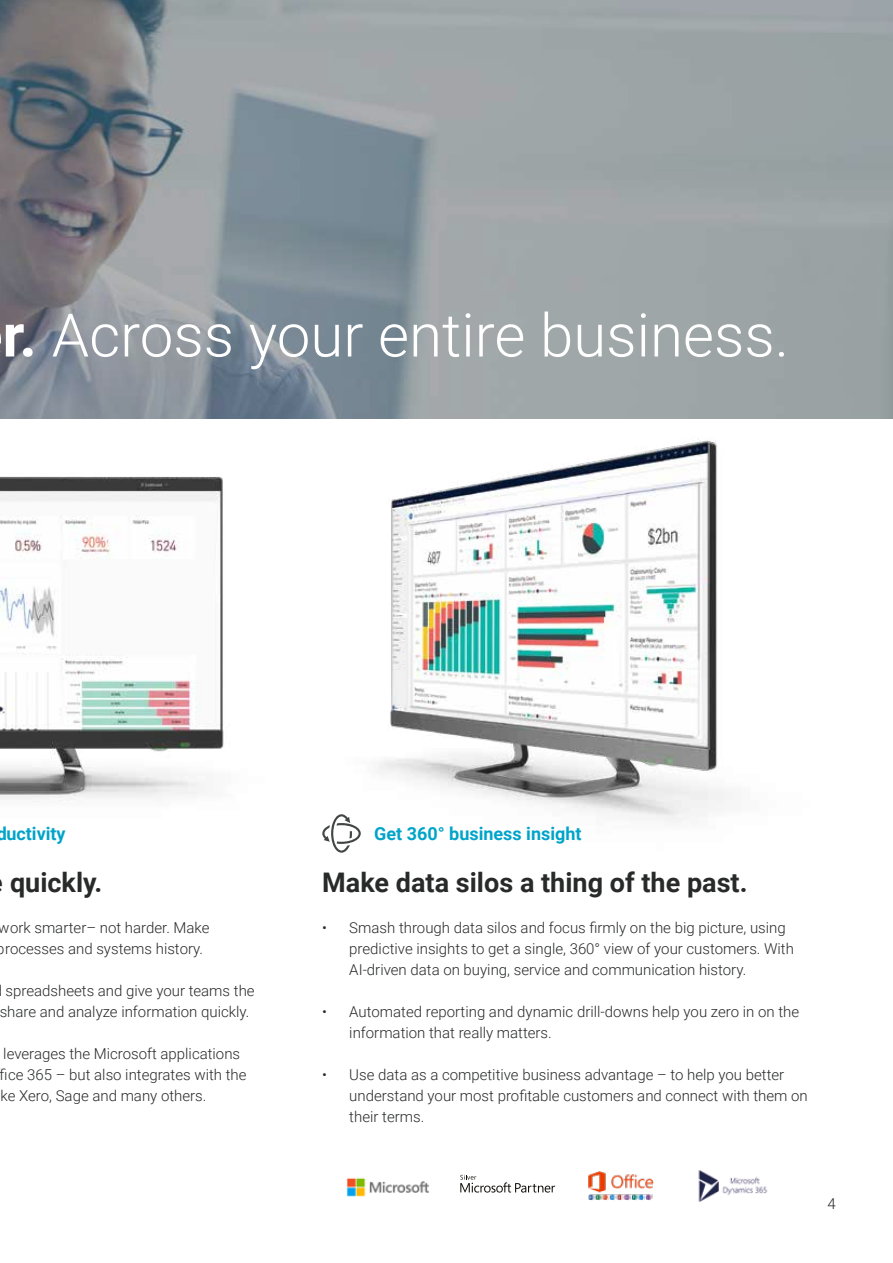
<style>
.page{position:relative;width:893px;height:1263px;background:#fff}
.page>*{position:absolute;margin:0;border:0;box-sizing:border-box;transform-origin:0 0}
.t1{font:300 60px "Roboto";color:#fff}
.t2{font:700 27px "Roboto";color:#282929}
.t3{font:700 18px "Roboto";color:#00a4c9}
.t4{font:300 15px/21px "Roboto";color:#282929}
.s1{font-weight:700}
</style>
<div class="page">
<svg style="left:0;top:0;width:893px;height:419px;background:#92999d"></svg>
<img style="left:0;top:387px;width:241px;height:415px">
<img style="left:241px;top:333px;width:591px;height:489px">
<svg style="left:322px;top:814px;width:39px;height:39px"></svg>
<svg style="left:460px;top:1175px;width:95px;height:17px"></svg>
<img style="left:588px;top:1171px;width:66px;height:29px">
<img style="left:698px;top:1170px;width:70px;height:32px">
<img style="left:346px;top:1177px;width:83px;height:20px">
<h1 class="t1" style="left:3px;top:293px;width:788px"><span class="s1">r.</span> Across your entire business.</h1>
<p class="t3" style="left:-4px;top:821px;width:71px">ductivity</p>
<p class="t3" style="left:374px;top:821px;width:209px">Get 360° business insight</p>
<h2 class="t2" style="left:10px;top:864px;width:94px">quickly.</h2>
<h2 class="t2" style="left:322px;top:864px;width:427px">Make data silos a thing of the past.</h2>
<p class="t4" style="left:-3px;top:917px;width:214px">work smarter– not harder. Make processes and systems history.</p>
<p class="t4" style="left:0;top:980px;width:257px;text-align:center">spreadsheets and give your teams the share and analyze information quickly.</p>
<p class="t4" style="left:3px;top:1043px;width:238px">leverages the Microsoft applications</p>
<p class="t4" style="left:-4px;top:1064px;width:252px">ffice 365 – but also integrates with the</p>
<p class="t4" style="left:1px;top:1085px;width:207px">ke Xero, Sage and many others.</p>
<p class="t4" style="left:349px;top:917px;width:446px;text-indent:-27px">• Smash through data silos and focus firmly on the big picture, using predictive insights to get a single, 360° view of your customers. With<br>AI-driven data on buying, service and communication history.</p>
<p class="t4" style="left:349px;top:1001px;width:451px;text-indent:-27px">• Automated reporting and dynamic drill-downs help you zero in on the information that really matters.</p>
<p class="t4" style="left:349px;top:1064px;width:460px;text-indent:-27px">• Use data as a competitive business advantage – to help you better understand your most profitable customers and connect with them on their terms.</p>
<p class="t4" style="left:827px;top:1192px;width:10px">4</p>
</div>
